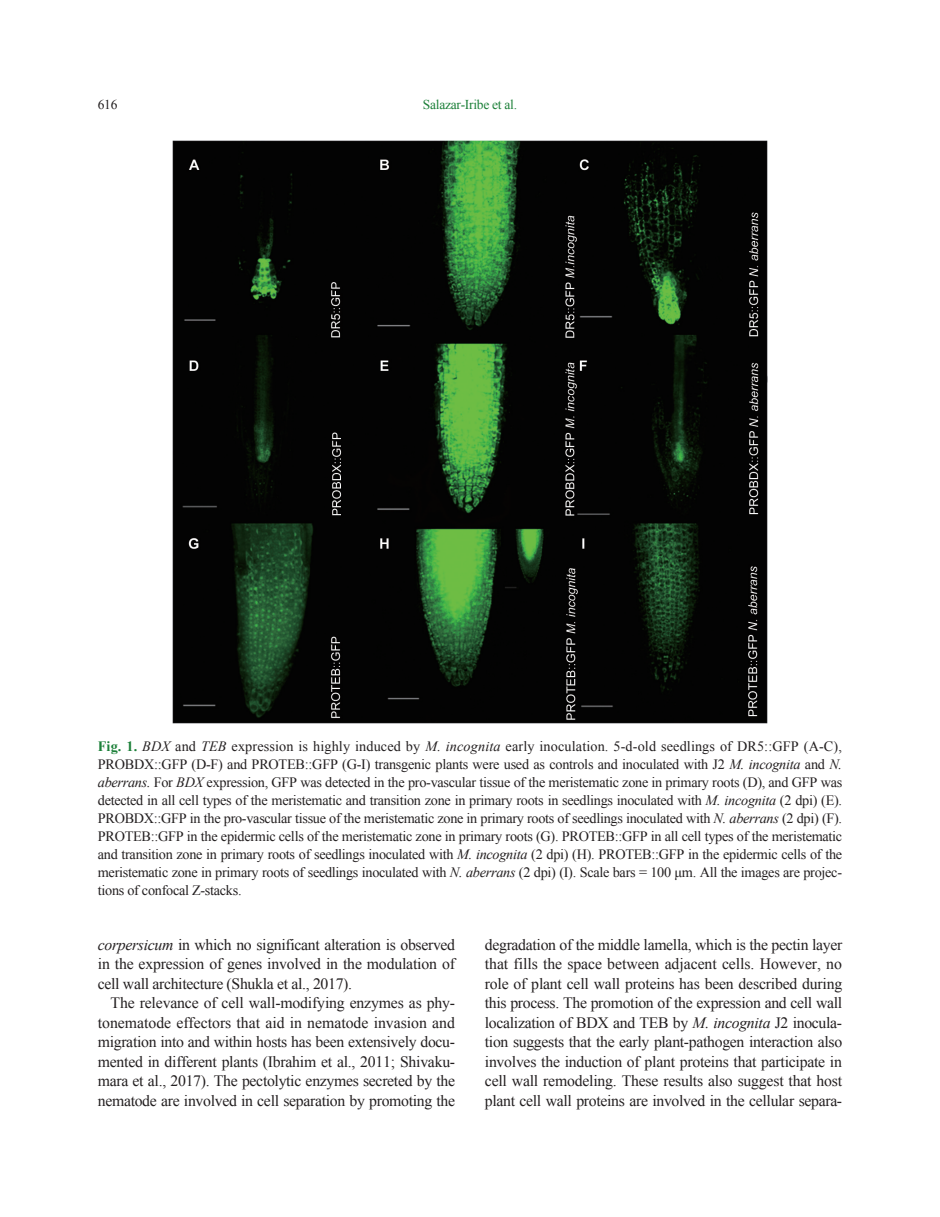
<style>
.page{position:relative;width:940px;height:1217px;background:#fff}
.page>*{position:absolute;margin:0;border:0;box-sizing:border-box;transform-origin:0 0}
.본문{font:15.75px/19.5px "Times New Roman";letter-spacing:-.02em;color:#231f20;text-align:justify}
.그림표설명{font:14.25px/18px "Times New Roman";letter-spacing:-.02em;color:#231f20;text-align:justify}
.t1{font:13.5px "Times New Roman";letter-spacing:-.02em;color:#1c8039}
.t2{font:13.5px "Times New Roman";color:#231f20}
.s1{font-weight:700;color:#1c8039}
.s2{font-style:italic}
</style>
<div class="page">
<img style="left:172px;top:140px;width:596px;height:583px">
<p class="t2" style="left:98px;top:95px;width:21px">616</p>
<p class="t1" style="left:423px;top:95px;width:96px">Salazar-Iribe et al.</p>
<p class="그림표설명" style="left:98px;top:736px;width:746px"><span class="s1">Fig. 1.</span> <span class="s2">BDX</span> and <span class="s2">TEB</span> expression is highly induced by <span class="s2">M. incognita</span> early inoculation. 5-d-old seedlings of DR5::GFP (A-C), PROBDX::GFP (D-F) and PROTEB::GFP (G-I) transgenic plants were used as controls and inoculated with J2 <span class="s2">M. incognita</span> and <span class="s2">N. aberrans.</span> For <span class="s2">BDX</span> expression, GFP was detected in the pro-vascular tissue of the meristematic zone in primary roots (D), and GFP was detected in all cell types of the meristematic and transition zone in primary roots in seedlings inoculated with <span class="s2">M. incognita</span> (2 dpi) (E).<br>PROBDX::GFP in the pro-vascular tissue of the meristematic zone in primary roots of seedlings inoculated with <span class="s2">N. aberrans</span> (2 dpi) (F).<br>PROTEB::GFP in the epidermic cells of the meristematic zone in primary roots (G). PROTEB::GFP in all cell types of the meristematic and transition zone in primary roots of seedlings inoculated with <span class="s2">M. incognita</span> (2 dpi) (H). PROTEB::GFP in the epidermic cells of the meristematic zone in primary roots of seedlings inoculated with <span class="s2">N. aberrans</span> (2 dpi) (I). Scale bars = 100 μm. All the images are projec&shy;tions of confocal Z-stacks.</p>
<p class="본문" style="left:98px;top:934px;width:359px"><span class="s2">corpersicum</span> in which no significant alteration is observed in the expression of genes involved in the modulation of cell wall architecture (Shukla et al., 2017).</p>
<p class="본문" style="left:98px;top:992px;width:359px;text-indent:13px">The relevance of cell wall-modifying enzymes as phy&shy;tonematode effectors that aid in nematode invasion and migration into and within hosts has been extensively docu&shy;mented in different plants (Ibrahim et al., 2011; Shivaku&shy;mara et al., 2017). The pectolytic enzymes secreted by the nematode are involved in cell separation by promoting the</p>
<p class="본문" style="left:485px;top:934px;width:359px">degradation of the middle lamella, which is the pectin layer that fills the space between adjacent cells. However, no role of plant cell wall proteins has been described during this process. The promotion of the expression and cell wall localization of BDX and TEB by <span class="s2">M. incognita</span> J2 inocula&shy;tion suggests that the early plant-pathogen interaction also involves the induction of plant proteins that participate in cell wall remodeling. These results also suggest that host plant cell wall proteins are involved in the cellular separa-</p>
</div>
